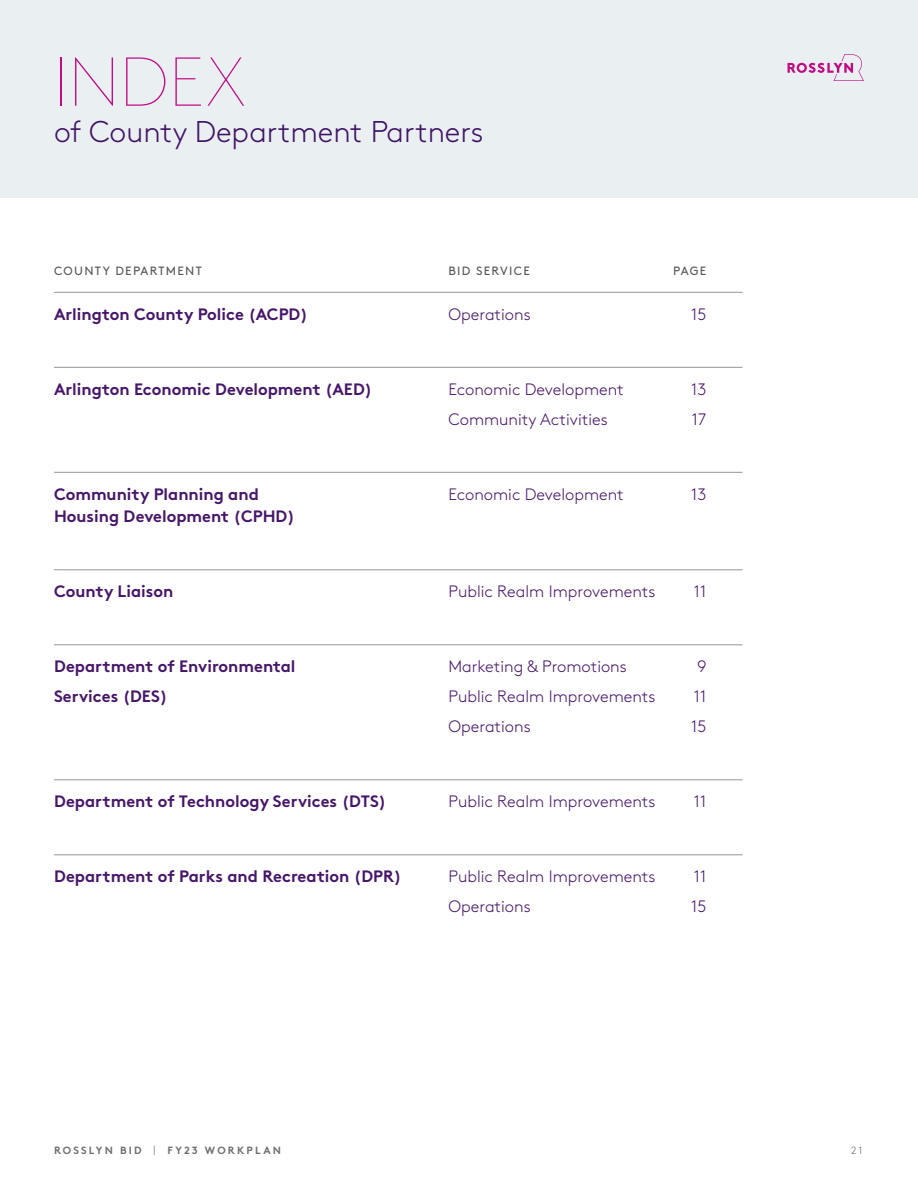
<style>
.page{position:relative;width:918px;height:1188px;background:#fff}
.page>*{position:absolute;margin:0;border:0;box-sizing:border-box;transform-origin:0 0}
.t1{font:100 69px "Brown Pro";letter-spacing:.01em;color:#d60c8c}
.t2{font:300 30px "Brown Pro";color:#46166b}
.t3{font:16.5px "Brown Pro Bold Alt";color:#46166b}
.t4{font:300 16.5px "Brown Pro";color:#46166b}
.t5{font:12px "Brown Pro Regular Alt";letter-spacing:.11em;color:#58595b}
.t6{font:10.5px "Brown Pro Bold Alt";letter-spacing:.21em;color:#6d6e71}
.t7{font:300 10.5px "Brown Pro";color:#6d6e71}
.s1{font-family:"Brown Pro";font-weight:300}
</style>
<div class="page">
<hr style="left:54px;top:292px;width:688px;height:1px;background:#939598">
<hr style="left:54px;top:367px;width:688px;height:1px;background:#939598">
<hr style="left:54px;top:472px;width:688px;height:1px;background:#939598">
<hr style="left:54px;top:569px;width:688px;height:1px;background:#939598">
<hr style="left:54px;top:644px;width:688px;height:1px;background:#939598">
<hr style="left:54px;top:779px;width:688px;height:1px;background:#939598">
<hr style="left:54px;top:854px;width:688px;height:1px;background:#939598">
<div style="left:0;top:0;width:918px;height:198px;background:#eaeff2"></div>
<svg style="left:788px;top:54px;width:76px;height:27px"></svg>
<h1 class="t1" style="left:54px;top:32px;width:193px">INDEX</h1>
<h2 class="t2" style="left:54px;top:109px;width:431px">of County Department Partners</h2>
<p class="t5" style="left:54px;top:261px;width:149px">COUNTY DEPARTMENT</p>
<p class="t5" style="left:448px;top:261px;width:83px">BID SERVICE</p>
<p class="t5" style="left:673px;top:261px;width:35px">PAGE</p>
<p class="t3" style="left:54px;top:301px;width:255px">Arlington County Police (ACPD)</p>
<p class="t4" style="left:448px;top:302px;width:84px">Operations</p>
<p class="t4" style="left:691px;top:302px;width:17px">15</p>
<p class="t3" style="left:54px;top:376px;width:320px">Arlington Economic Development (AED)</p>
<p class="t4" style="left:448px;top:377px;width:177px">Economic Development</p>
<p class="t4" style="left:691px;top:377px;width:17px">13</p>
<p class="t4" style="left:448px;top:407px;width:161px">Community Activities</p>
<p class="t4" style="left:692px;top:407px;width:16px">17</p>
<p class="t3" style="left:54px;top:481px;width:206px">Community Planning and</p>
<p class="t4" style="left:448px;top:482px;width:177px">Economic Development</p>
<p class="t4" style="left:691px;top:482px;width:17px">13</p>
<p class="t3" style="left:54px;top:503px;width:242px">Housing Development (CPHD)</p>
<p class="t3" style="left:54px;top:578px;width:121px">County Liaison</p>
<p class="t4" style="left:448px;top:579px;width:209px">Public Realm Improvements</p>
<p class="t4" style="left:694px;top:579px;width:14px">11</p>
<p class="t3" style="left:54px;top:653px;width:243px">Department of Environmental</p>
<p class="t4" style="left:448px;top:654px;width:180px">Marketing &amp; Promotions</p>
<p class="t4" style="left:697px;top:654px;width:11px">9</p>
<p class="t3" style="left:54px;top:683px;width:115px">Services (DES)</p>
<p class="t4" style="left:448px;top:684px;width:209px">Public Realm Improvements</p>
<p class="t4" style="left:694px;top:684px;width:14px">11</p>
<p class="t4" style="left:448px;top:714px;width:84px">Operations</p>
<p class="t4" style="left:691px;top:714px;width:17px">15</p>
<p class="t3" style="left:54px;top:788px;width:334px">Department of Technology Services (DTS)</p>
<p class="t4" style="left:448px;top:789px;width:209px">Public Realm Improvements</p>
<p class="t4" style="left:694px;top:789px;width:14px">11</p>
<p class="t3" style="left:54px;top:863px;width:349px">Department of Parks and Recreation (DPR)</p>
<p class="t4" style="left:448px;top:864px;width:209px">Public Realm Improvements</p>
<p class="t4" style="left:694px;top:864px;width:14px">11</p>
<p class="t4" style="left:448px;top:894px;width:84px">Operations</p>
<p class="t4" style="left:691px;top:894px;width:17px">15</p>
<p class="t6" style="left:54px;top:1142px;width:229px">ROSSLYN BID <span class="s1">|</span> FY23 WORKPLAN</p>
<p class="t7" style="left:851px;top:1143px;width:13px">21</p>
</div>
